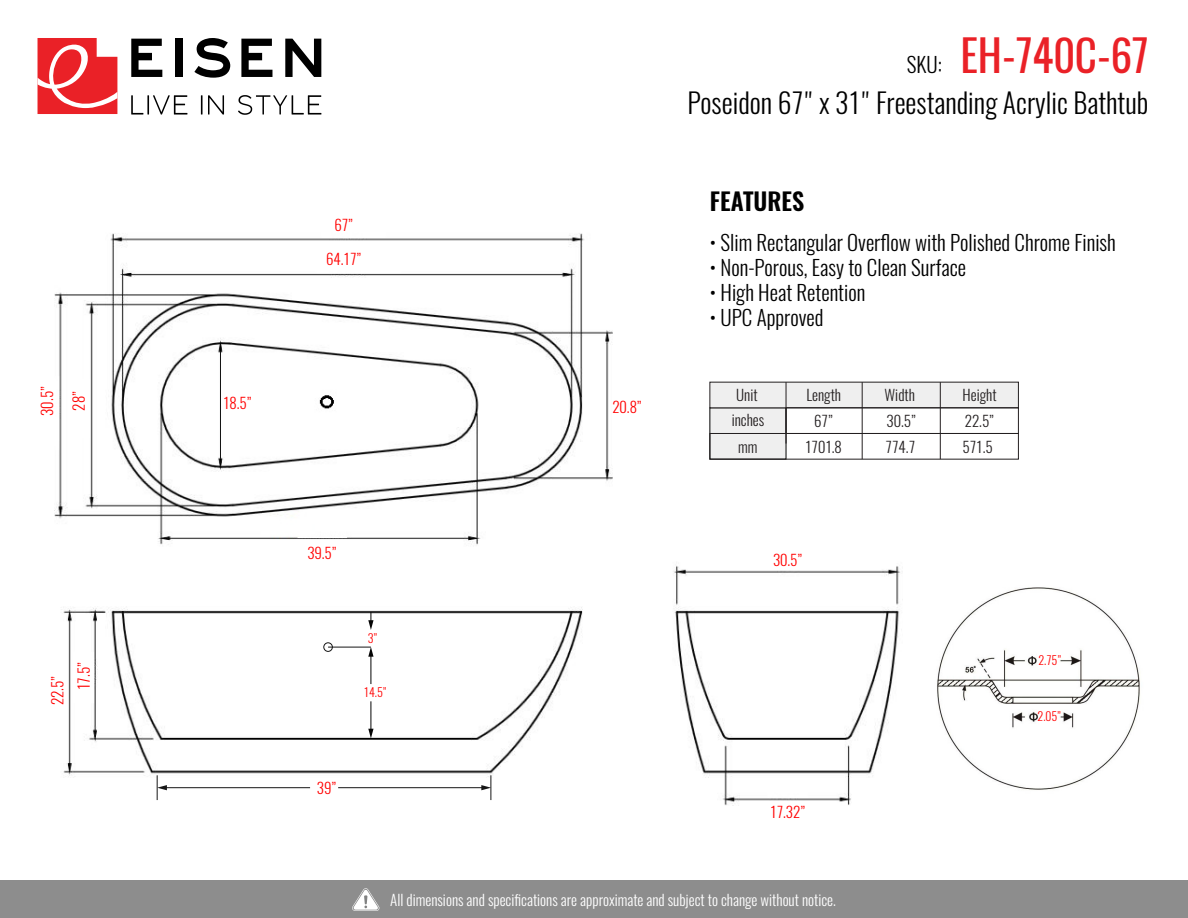
<style>
.page{position:relative;width:1188px;height:918px;background:#fff}
.page>*{position:absolute;margin:0;border:0;box-sizing:border-box;transform-origin:0 0}
.t1{font:43.05px "Oswald";color:#ea2127}
.t2{font:300 27.75px "Oswald";color:#000}
.t3{font:600 24px "Oswald";color:#000}
.t4{font:300 21px "Oswald";color:#000}
.t5{font:300 15px "Oswald";color:#fff}
.t6{font:300 15px "Oswald";color:#231f20}
.t7{font:300 15px/26.1px "Oswald";color:#f00}
.t8{font:300 12px "Oswald";color:#f00}
.s1{font-weight:300;font-size:21px;color:#000}
</style>
<div class="page">
<img style="left:55px;top:233px;width:848px;height:572px">
<img style="left:937px;top:587px;width:203px;height:203px">
<div style="left:0;top:880px;width:1188px;height:38px;background:#8d8d8d"></div>
<svg style="left:131px;top:39px;width:31px;height:38px"></svg>
<div style="left:175px;top:39px;width:7px;height:38px;background:#000"></div>
<svg style="left:194px;top:38px;width:36px;height:40px"></svg>
<svg style="left:241px;top:39px;width:31px;height:38px"></svg>
<svg style="left:285px;top:39px;width:36px;height:38px"></svg>
<svg style="left:131px;top:95px;width:56px;height:20px"></svg>
<svg style="left:201px;top:95px;width:23px;height:20px"></svg>
<svg style="left:238px;top:95px;width:83px;height:20px"></svg>
<svg style="left:38px;top:38px;width:79px;height:76px"></svg>
<svg style="left:352px;top:888px;width:27px;height:23px"></svg>
<div style="left:709px;top:407px;width:77px;height:53px;background:#efefef"></div>
<div style="left:710px;top:382px;width:308px;height:26px;background:#efefef"></div>
<div style="left:786px;top:407px;width:233px;height:27px;border:1px solid #231f20"></div>
<div style="left:709px;top:433px;width:310px;height:27px;border:1px solid #231f20"></div>
<hr style="left:862px;top:382px;width:1px;height:77px;background:#231f20">
<hr style="left:940px;top:382px;width:1px;height:77px;background:#231f20">
<hr style="left:786px;top:382px;width:1px;height:62px;background:#231f20">
<svg style="left:368px;top:612px;width:6px;height:18px"></svg>
<svg style="left:368px;top:647px;width:6px;height:37px"></svg>
<svg style="left:368px;top:701px;width:6px;height:37px"></svg>
<div style="left:323px;top:642px;width:10px;height:10px;border:1px solid #161616;border-radius:50%"></div>
<hr style="left:328px;top:647px;width:43px;height:1px;background:#161616">
<hr style="left:338px;top:787px;width:145px;height:1px;background:#161616">
<svg style="left:481px;top:775px;width:10px;height:25px"></svg>
<hr style="left:165px;top:787px;width:145px;height:1px;background:#161616">
<svg style="left:157px;top:775px;width:10px;height:25px"></svg>
<p class="t7" style="left:30px;top:416px;width:31px;line-height:31.7px;text-align:center;rotate:-90deg">30.5”<br>28”</p>
<p class="t7" style="left:43px;top:690px;width:29px;text-indent:-15px;rotate:-90deg">22.5”<br>17.5”</p>
<p class="t7" style="left:334px;top:210px;width:20px">67”</p>
<p class="t7" style="left:326px;top:244px;width:36px">64.17”</p>
<p class="t7" style="left:223px;top:389px;width:30px">18.5”</p>
<p class="t7" style="left:612px;top:392px;width:31px">20.8”</p>
<p class="t7" style="left:307px;top:538px;width:31px">39.5”</p>
<p class="t8" style="left:368px;top:627px;width:11px">3”</p>
<p class="t8" style="left:364px;top:681px;width:24px">14.5”</p>
<p class="t7" style="left:317px;top:773px;width:21px">39”</p>
<h1 class="t1" style="left:907px;top:17px;width:243px"><span class="s1">SKU:</span> EH-740C-67</h1>
<h2 class="t2" style="left:687px;top:78px;width:463px">Poseidon 67" x 31" Freestanding Acrylic Bathtub</h2>
<p class="t3" style="left:710px;top:189px;width:96px">FEATURES</p>
<p class="t4" style="left:710px;top:224px;width:408px">• Slim Rectangular Overflow with Polished Chrome Finish</p>
<p class="t4" style="left:710px;top:249px;width:258px">• Non-Porous, Easy to Clean Surface</p>
<p class="t4" style="left:710px;top:274px;width:157px">• High Heat Retention</p>
<p class="t4" style="left:710px;top:299px;width:115px">• UPC Approved</p>
<p class="t6" style="left:736px;top:381px;width:23px">Unit</p>
<p class="t6" style="left:732px;top:406px;width:34px">inches</p>
<p class="t6" style="left:738px;top:434px;width:21px">mm</p>
<p class="t6" style="left:806px;top:382px;width:36px">Length</p>
<p class="t6" style="left:885px;top:382px;width:32px">Width</p>
<p class="t6" style="left:963px;top:382px;width:36px">Height</p>
<p class="t6" style="left:814px;top:408px;width:20px">67”</p>
<p class="t6" style="left:887px;top:408px;width:31px">30.5”</p>
<p class="t6" style="left:965px;top:408px;width:31px">22.5”</p>
<p class="t6" style="left:805px;top:434px;width:38px">1701.8</p>
<p class="t6" style="left:886px;top:434px;width:31px">774.7</p>
<p class="t6" style="left:963px;top:434px;width:32px">571.5</p>
<p class="t7" style="left:773px;top:546px;width:31px">30.5”</p>
<p class="t7" style="left:770px;top:797px;width:36px">17.32”</p>
<p class="t8" style="left:1038px;top:650px;width:24px">2.75”</p>
<p class="t8" style="left:1038px;top:706px;width:25px">2.05”</p>
<p class="t5" style="left:390px;top:886px;width:447px">All dimensions and specifications are approximate and subject to change without notice.</p>
</div>
